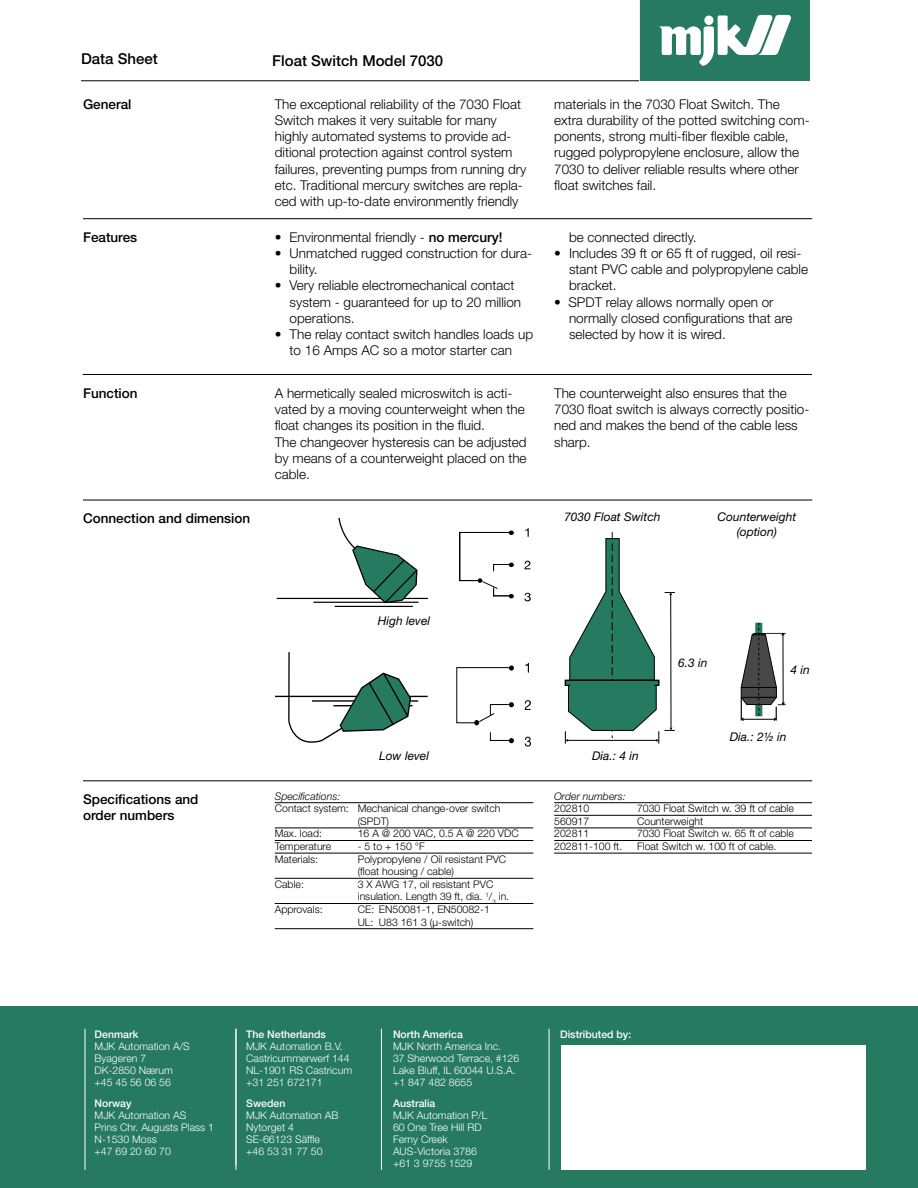
<style>
.page{position:relative;width:918px;height:1188px;background:#fff}
.page>*{position:absolute;margin:0;border:0;box-sizing:border-box;transform-origin:0 0}
.JEL_Header_resten_af_siderne{font:500 15px "Helvetica Neue";color:#000}
._010_MJK_Brødtekst{font:300 13.5px/16.2px "Helvetica Neue";color:#000}
.JEL_Brødtekst_fed{font:500 13.5px "Helvetica Neue";color:#000}
._010_MJK_Brødtekst-2{font:500 13.5px/16.2px "Helvetica Neue";color:#000}
._031_MJK_Figurtekst{font:italic 12px/14.4px "Helvetica Neue";color:#000;text-align:center}
.t1{font:300 10.5px/12px "Helvetica Neue";color:#fff}
._012_MJK_Skematekst_m__streg{font:300 10.5px/12.6px "Helvetica Neue";color:#000}
._012_MJK_Skematekst_m__streg-2{font:italic 300 10.5px "Helvetica Neue";color:#000}
.t2{font:500 10.5px "Helvetica Neue";color:#fff}
.s1{font-weight:500}
</style>
<div class="page">
<hr style="left:81px;top:81px;width:558px;height:1px;background:#000">
<svg style="left:640px;top:0;width:170px;height:81px"></svg>
<div style="left:704px;top:16px;width:9px;height:9px;background:#fff;border-radius:50%"></div>
<hr style="left:83px;top:500px;width:729px;height:1px;background:#000">
<hr style="left:83px;top:781px;width:729px;height:1px;background:#000">
<hr style="left:83px;top:218px;width:729px;height:1px;background:#000">
<hr style="left:83px;top:374px;width:729px;height:1px;background:#000">
<hr style="left:277px;top:598px;width:151px;height:1px;background:#000">
<hr style="left:313px;top:602px;width:106px;height:1px;background:#000">
<hr style="left:335px;top:606px;width:78px;height:1px;background:#000">
<svg style="left:338px;top:517px;width:80px;height:87px"></svg>
<svg style="left:525px;top:528px;width:4px;height:9px"></svg>
<svg style="left:524px;top:561px;width:6px;height:8px"></svg>
<svg style="left:524px;top:593px;width:7px;height:8px"></svg>
<svg style="left:459px;top:531px;width:55px;height:67px"></svg>
<hr style="left:275px;top:696px;width:153px;height:1px;background:#000">
<hr style="left:312px;top:700px;width:106px;height:2px;background:#000">
<hr style="left:334px;top:705px;width:79px;height:1px;background:#000">
<svg style="left:288px;top:652px;width:124px;height:91px"></svg>
<svg style="left:525px;top:663px;width:4px;height:10px"></svg>
<svg style="left:525px;top:700px;width:6px;height:10px"></svg>
<svg style="left:525px;top:737px;width:6px;height:10px"></svg>
<svg style="left:456px;top:665px;width:58px;height:60px"></svg>
<svg style="left:490px;top:733px;width:24px;height:10px"></svg>
<hr style="left:275px;top:802px;width:258px;height:1px;background:#000">
<hr style="left:275px;top:828px;width:258px;height:1px;background:#000">
<hr style="left:275px;top:840px;width:258px;height:1px;background:#000">
<hr style="left:275px;top:853px;width:258px;height:1px;background:#000">
<hr style="left:275px;top:878px;width:258px;height:1px;background:#000">
<hr style="left:275px;top:903px;width:258px;height:1px;background:#000">
<hr style="left:275px;top:928px;width:258px;height:1px;background:#000">
<hr style="left:554px;top:802px;width:258px;height:1px;background:#000">
<hr style="left:554px;top:815px;width:258px;height:1px;background:#000">
<hr style="left:554px;top:828px;width:258px;height:1px;background:#000">
<hr style="left:554px;top:840px;width:258px;height:1px;background:#000">
<hr style="left:554px;top:853px;width:258px;height:1px;background:#000">
<svg style="left:741px;top:623px;width:45px;height:98px"></svg>
<svg style="left:565px;top:532px;width:110px;height:212px"></svg>
<div style="left:0;top:1006px;width:918px;height:182px;background:#257a60"></div>
<hr style="left:381px;top:1029px;width:1px;height:141px;background:#fff">
<hr style="left:549px;top:1029px;width:1px;height:141px;background:#fff">
<div style="left:561px;top:1045px;width:304px;height:125px;background:#fff"></div>
<hr style="left:236px;top:1029px;width:1px;height:141px;background:#fff">
<hr style="left:85px;top:1029px;width:1px;height:141px;background:#fff">
<p class="JEL_Header_resten_af_siderne" style="left:81px;top:49px;width:78px">Data Sheet</p>
<p class="JEL_Header_resten_af_siderne" style="left:272px;top:51px;width:172px">Float Switch Model 7030</p>
<p class="JEL_Brødtekst_fed" style="left:83px;top:96px;width:50px">General</p>
<p class="_010_MJK_Brødtekst" style="left:275px;top:96px;width:253px">The exceptional reliability of the 7030 Float Switch makes it very suitable for many highly automated systems to provide ad&shy;ditional protection against control system failures, preventing pumps from running dry etc. Traditional mercury switches are repla&shy;ced with up-to-date environmently friendly</p>
<p class="_010_MJK_Brødtekst" style="left:554px;top:96px;width:257px">materials in the 7030 Float Switch. The extra durability of the potted switching com&shy;ponents, strong multi-fiber flexible cable, rugged polypropylene enclosure, allow the 7030 to deliver reliable results where other float switches fail.</p>
<p class="JEL_Brødtekst_fed" style="left:83px;top:229px;width:56px">Features</p>
<p class="_010_MJK_Brødtekst" style="left:275px;top:229px;width:229px">• Environmental friendly - <span class="s1">no mercury!</span></p>
<p class="_010_MJK_Brødtekst" style="left:290px;top:245px;width:244px;text-indent:-15px">• Unmatched rugged construction for dura&shy;bility.</p>
<p class="_010_MJK_Brødtekst" style="left:290px;top:277px;width:233px;text-indent:-15px">• Very reliable electromechanical contact system - guaranteed for up to 20 million operations.</p>
<p class="_010_MJK_Brødtekst" style="left:275px;top:326px;width:260px;text-align:center">• The relay contact switch handles loads up to 16 Amps AC so a motor starter can</p>
<p class="JEL_Brødtekst_fed" style="left:83px;top:385px;width:56px">Function</p>
<p class="JEL_Brødtekst_fed" style="left:83px;top:511px;width:169px">Connection and dimension</p>
<p class="_010_MJK_Brødtekst" style="left:275px;top:385px;width:252px">A hermetically sealed microswitch is acti&shy;vated by a moving counterweight when the float changes its position in the fluid.</p>
<p class="_010_MJK_Brødtekst" style="left:275px;top:433px;width:253px;text-align:justify">The changeover hysteresis can be adjusted by means of a counterweight placed on the cable.</p>
<p class="_010_MJK_Brødtekst" style="left:569px;top:229px;width:129px">be connected directly.</p>
<p class="_010_MJK_Brødtekst" style="left:569px;top:245px;width:241px;text-indent:-15px">• Includes 39 ft or 65 ft of rugged, oil resi&shy;stant PVC cable and polypropylene cable bracket.</p>
<p class="_010_MJK_Brødtekst" style="left:569px;top:293px;width:225px;text-indent:-15px">• SPDT relay allows normally open or normally closed configurations that are selected by how it is wired.</p>
<p class="_010_MJK_Brødtekst" style="left:554px;top:385px;width:257px">The counterweight also ensures that the 7030 float switch is always correctly positio&shy;ned and makes the bend of the cable less sharp.</p>
<p class="_031_MJK_Figurtekst" style="left:564px;top:510px;width:98px">7030 Float Switch</p>
<p class="_031_MJK_Figurtekst" style="left:718px;top:510px;width:80px">Counterweight (option)</p>
<p class="_010_MJK_Brødtekst-2" style="left:83px;top:791px;width:117px">Specifications and order numbers</p>
<p class="_031_MJK_Figurtekst" style="left:378px;top:613px;width:54px">High level</p>
<p class="_031_MJK_Figurtekst" style="left:379px;top:749px;width:51px">Low level</p>
<p class="_012_MJK_Skematekst_m__streg-2" style="left:275px;top:790px;width:67px">Specifications:</p>
<p class="_012_MJK_Skematekst_m__streg" style="left:358px;top:802px;width:144px;text-indent:-83px">Contact system: Mechanical change-over switch (SPDT)</p>
<p class="_012_MJK_Skematekst_m__streg" style="left:275px;top:827px;width:49px">Max. load:</p>
<p class="_012_MJK_Skematekst_m__streg" style="left:358px;top:827px;width:162px">16 A @ 200 VAC, 0.5 A @ 220 VDC</p>
<p class="_012_MJK_Skematekst_m__streg" style="left:275px;top:840px;width:58px">Temperature</p>
<p class="_012_MJK_Skematekst_m__streg" style="left:358px;top:840px;width:68px">- 5 to + 150 °F</p>
<p class="_012_MJK_Skematekst_m__streg" style="left:275px;top:852px;width:45px">Materials:</p>
<p class="_012_MJK_Skematekst_m__streg" style="left:358px;top:852px;width:150px">Polypropylene / Oil resistant PVC (float housing / cable)</p>
<p class="_012_MJK_Skematekst_m__streg" style="left:275px;top:877px;width:31px">Cable:</p>
<p class="_012_MJK_Skematekst_m__streg" style="left:358px;top:877px;width:153px">3 X AWG 17, oil resistant PVC insulation. Length 39 ft, dia. <sup>1</sup>/<sub>3</sub> in.</p>
<p class="_012_MJK_Skematekst_m__streg" style="left:275px;top:903px;width:49px">Approvals:</p>
<p class="_012_MJK_Skematekst_m__streg" style="left:358px;top:903px;width:134px">CE: EN50081-1, EN50082-1<br>UL: U83 161 3 (µ-switch)</p>
<p class="_031_MJK_Figurtekst" style="left:592px;top:748px;width:48px">Dia.: 4 in</p>
<p class="_031_MJK_Figurtekst" style="left:678px;top:656px;width:31px">6.3 in</p>
<p class="_031_MJK_Figurtekst" style="left:790px;top:662px;width:21px">4 in</p>
<p class="_031_MJK_Figurtekst" style="left:730px;top:729px;width:58px">Dia.: 2½ in</p>
<p class="_012_MJK_Skematekst_m__streg-2" style="left:554px;top:790px;width:73px">Order numbers:</p>
<p class="_012_MJK_Skematekst_m__streg" style="left:554px;top:802px;width:37px">202810</p>
<p class="_012_MJK_Skematekst_m__streg" style="left:637px;top:802px;width:158px">7030 Float Switch w. 39 ft of cable</p>
<p class="_012_MJK_Skematekst_m__streg" style="left:554px;top:814px;width:37px">560917</p>
<p class="_012_MJK_Skematekst_m__streg" style="left:637px;top:814px;width:68px">Counterweight</p>
<p class="_012_MJK_Skematekst_m__streg" style="left:554px;top:827px;width:37px">202811</p>
<p class="_012_MJK_Skematekst_m__streg" style="left:637px;top:827px;width:158px">7030 Float Switch w. 65 ft of cable</p>
<p class="_012_MJK_Skematekst_m__streg" style="left:554px;top:840px;width:70px">202811-100 ft.</p>
<p class="_012_MJK_Skematekst_m__streg" style="left:637px;top:840px;width:141px">Float Switch w. 100 ft of cable.</p>
<p class="t1" style="left:95px;top:1028px;width:97px"><span class="s1">Denmark<br></span>MJK Automation A/S<br>Byageren 7<br>DK-2850 Nærum +45 45 56 06 56</p>
<p class="t1" style="left:95px;top:1097px;width:121px"><span class="s1">Norway<br></span>MJK Automation AS<br>Prins Chr. Augusts Plass 1<br>N-1530 Moss<br>+47 69 20 60 70</p>
<p class="t1" style="left:246px;top:1028px;width:107px"><span class="s1">The Netherlands<br></span>MJK Automation B.V.<br>Castricummerwerf 144<br>NL-1901 RS Castricum +31 251 672171</p>
<p class="t1" style="left:246px;top:1097px;width:94px"><span class="s1">Sweden<br></span>MJK Automation AB<br>Nytorget 4<br>SE-66123 Säffle +46 53 31 77 50</p>
<p class="t1" style="left:393px;top:1028px;width:128px"><span class="s1">North America<br></span>MJK North America Inc.<br>37 Sherwood Terrace, #126<br>Lake Bluff, IL 60044 U.S.A. +1 847 482 8655</p>
<p class="t1" style="left:393px;top:1097px;width:96px"><span class="s1">Australia<br></span>MJK Automation P/L<br>60 One Tree Hill RD<br>Ferny Creek<br>AUS-Victoria 3786 +61 3 9755 1529</p>
<p class="t2" style="left:560px;top:1028px;width:73px">Distributed by:</p>
</div>
